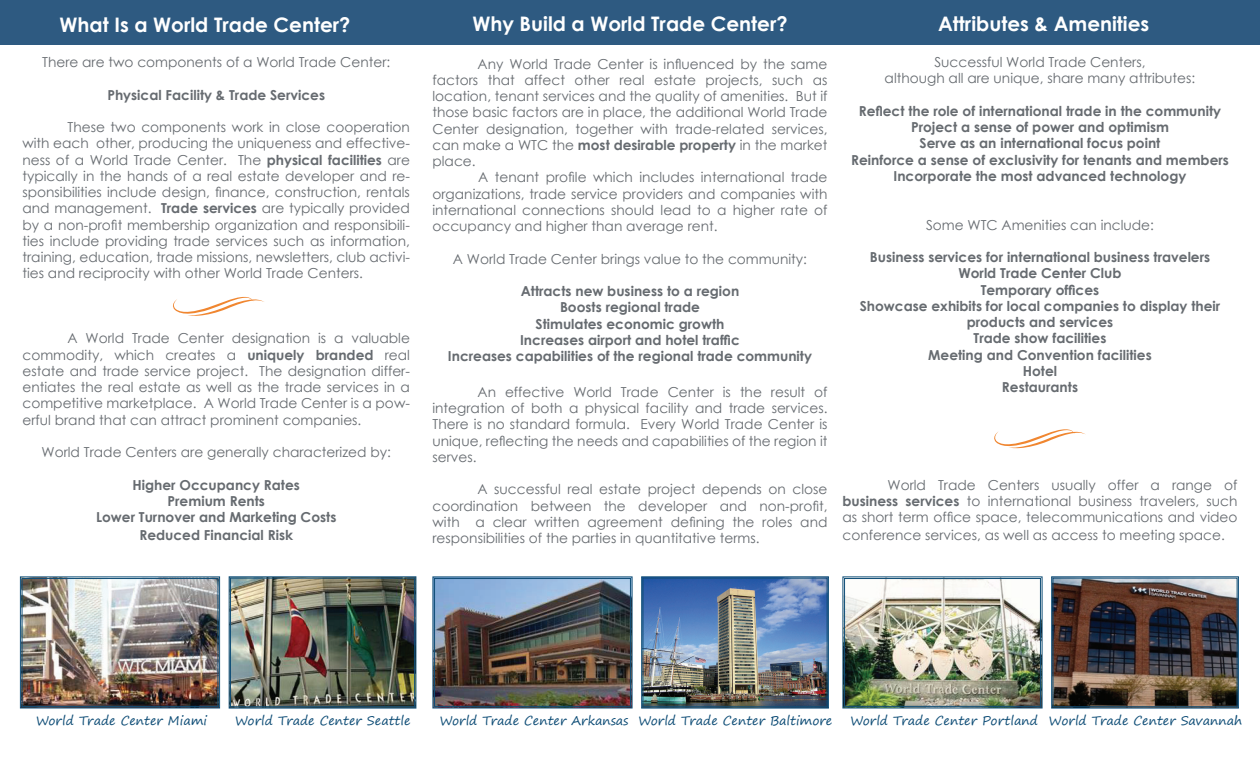
<style>
.page{position:relative;width:1260px;height:765px;background:#fff}
.page>*{position:absolute;margin:0;border:0;box-sizing:border-box;transform-origin:0 0}
.t1{font:700 20px "Century Gothic";color:#fff}
.t2{font:13.75px/16.2px "Century Gothic";color:#666b70;text-align:justify}
.t3{font:700 13.75px/16.2px "Century Gothic";color:#666b70;text-align:center}
.t4{font:12.5px "Segoe Print";color:#104e77}
.s1{font-weight:700}
</style>
<div class="page">
<div style="left:0;top:0;width:1260px;height:44px;background:#2e5a81"></div>
<svg style="left:994px;top:429px;width:92px;height:19px"></svg>
<svg style="left:173px;top:297px;width:91px;height:19px"></svg>
<img style="left:1051px;top:576px;width:188px;height:133px">
<div style="left:1053px;top:578px;width:184px;height:129px;border:1px solid #104e77"></div>
<img style="left:842px;top:576px;width:201px;height:133px">
<div style="left:844px;top:578px;width:197px;height:129px;border:1px solid #104e77"></div>
<img style="left:229px;top:576px;width:188px;height:133px">
<div style="left:230px;top:578px;width:185px;height:129px;border:1px solid #104e77"></div>
<img style="left:20px;top:576px;width:200px;height:133px">
<div style="left:22px;top:578px;width:196px;height:129px;border:1px solid #104e77"></div>
<img style="left:641px;top:576px;width:188px;height:133px">
<div style="left:643px;top:578px;width:184px;height:129px;border:1px solid #104e77"></div>
<img style="left:432px;top:576px;width:201px;height:133px">
<div style="left:434px;top:578px;width:197px;height:129px;border:1px solid #104e77"></div>
<h1 class="t1" style="left:60px;top:9px;width:292px">What Is a World Trade Center?</h1>
<h1 class="t1" style="left:938px;top:8px;width:213px">Attributes &amp; Amenities</h1>
<p class="t2" style="left:885px;top:54px;width:312px;text-align:center">Successful World Trade Centers,<br>although all are unique, share many attributes:</p>
<p class="t3" style="left:851px;top:102px;width:379px">Reflect the role of international trade in the community Project a sense of power and optimism<br>Serve as an international focus point<br>Reinforce a sense of exclusivity for tenants and members Incorporate the most advanced technology</p>
<p class="t2" style="left:926px;top:216px;width:229px">Some WTC Amenities can include:</p>
<p class="t3" style="left:860px;top:248px;width:362px">Business services for international business travelers<br>World Trade Center Club<br>Temporary offices<br>Showcase exhibits for local companies to display their products and services<br>Trade show facilities<br>Meeting and Convention facilities<br>Hotel<br>Restaurants</p>
<h1 class="t1" style="left:472px;top:8px;width:317px">Why Build a World Trade Center?</h1>
<p class="t2" style="left:42px;top:54px;width:350px">There are two components of a World Trade Center:</p>
<p class="t3" style="left:107px;top:86px;width:219px">Physical Facility &amp; Trade Services</p>
<p class="t2" style="left:22px;top:119px;width:389px;text-indent:45px">These two components work in close cooperation with each other, producing the uniqueness and effective&shy;ness of a World Trade Center. The <span class="s1">physical facilities</span> are typically in the hands of a real estate developer and re&shy;sponsibilities include design, finance, construction, rentals and management. <span class="s1">Trade services</span> are typically provided by a non-profit membership organization and responsibili&shy;ties include providing trade services such as information, training, education, trade missions, newsletters, club activi&shy;ties and reciprocity with other World Trade Centers.</p>
<p class="t2" style="left:432px;top:55px;width:397px;text-indent:45px">Any World Trade Center is influenced by the same factors that affect other real estate projects, such as location, tenant services and the quality of amenities. But if those basic factors are in place, the additional World Trade Center designation, together with trade-related services, can make a WTC the <span class="s1">most desirable property</span> in the market place.</p>
<p class="t2" style="left:432px;top:169px;width:397px;text-indent:46px">A tenant profile which includes international trade organizations, trade service providers and companies with international connections should lead to a higher rate of occupancy and higher than average rent.</p>
<p class="t2" style="left:453px;top:250px;width:356px">A World Trade Center brings value to the community:</p>
<p class="t3" style="left:448px;top:282px;width:366px">Attracts new business to a region<br>Boosts regional trade<br>Stimulates economic growth<br>Increases airport and hotel traffic<br>Increases capabilities of the regional trade community</p>
<p class="t2" style="left:22px;top:330px;width:389px;text-indent:45px">A World Trade Center designation is a valuable commodity, which creates a <span class="s1">uniquely branded</span> real estate and trade service project. The designation differ&shy;entiates the real estate as well as the trade services in a competitive marketplace. A World Trade Center is a pow&shy;erful brand that can attract prominent companies.</p>
<p class="t2" style="left:42px;top:444px;width:351px">World Trade Centers are generally characterized by:</p>
<p class="t3" style="left:96px;top:476px;width:242px">Higher Occupancy Rates<br>Premium Rents<br>Lower Turnover and Marketing Costs</p>
<p class="t3" style="left:139px;top:526px;width:155px">Reduced Financial Risk</p>
<p class="t2" style="left:432px;top:384px;width:396px;text-indent:45px">An effective World Trade Center is the result of integration of both a physical facility and trade services.<br>There is no standard formula. Every World Trade Center is unique, reflecting the needs and capabilities of the region it serves.</p>
<p class="t2" style="left:432px;top:481px;width:397px;text-indent:45px">A successful real estate project depends on close coordination between the developer and non-profit, with a clear written agreement defining the roles and responsibilities of the parties in quantitative terms.</p>
<p class="t2" style="left:842px;top:476px;width:397px;text-indent:45px">World Trade Centers usually offer a range of <span class="s1">business services</span> to international business travelers, such as short term office space, telecommunications and video</p>
<p class="t2" style="left:842px;top:526px;width:384px">conference services, as well as access to meeting space.</p>
<p class="t4" style="left:36px;top:710px;width:172px">World Trade Center Miami</p>
<p class="t4" style="left:235px;top:710px;width:177px">World Trade Center Seattle</p>
<p class="t4" style="left:850px;top:710px;width:393px">World Trade Center Portland World Trade Center Savannah</p>
<p class="t4" style="left:440px;top:710px;width:394px">World Trade Center Arkansas World Trade Center Baltimore</p>
</div>
